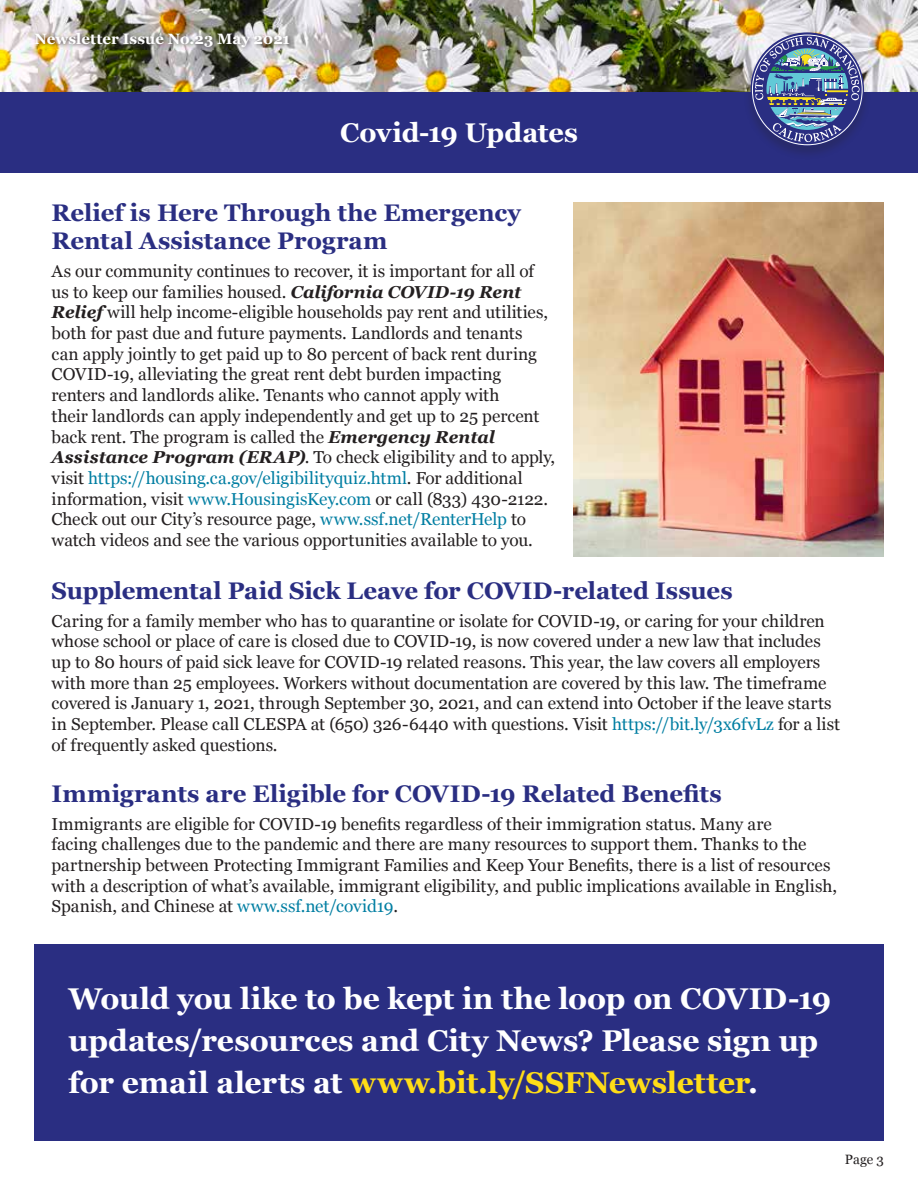
<style>
.page{position:relative;width:918px;height:1188px;background:#fff}
.page>*{position:absolute;margin:0;border:0;box-sizing:border-box;transform-origin:0 0}
.t1{font:700 30px/42px "Georgia";letter-spacing:-.005em;color:#fff}
.t2{font:700 27px "Georgia";letter-spacing:-.015em;color:#fff}
.t3{font:700 24px/28.8px "Georgia";color:#2a2e82}
.t4{font:17.25px/20.7px "Georgia";color:#231f20}
.t5{font:700 15px "Georgia";color:#fff}
.t6{font:13.5px "Georgia";color:#231f20}
.s1{font-weight:700;font-style:italic}
.s2{color:#007ea2}
.s3{color:#ffdd17}
</style>
<div class="page">
<img style="left:0;top:0;width:918px;height:92px">
<div style="left:33px;top:30px;width:263px;height:23px;background:#231f20;opacity:.7"></div>
<div style="left:0;top:92px;width:918px;height:81px;background:#2a2e82"></div>
<div style="left:743px;top:32px;width:128px;height:128px;background:#231f20;opacity:.25"></div>
<svg style="left:751px;top:32px;width:113px;height:114px"></svg>
<div style="left:34px;top:944px;width:850px;height:197px;background:#2a2e82"></div>
<img style="left:573px;top:202px;width:311px;height:354px">
<p class="t5" style="left:35px;top:27px;width:257px">Newsletter Issue No.23 May 2021</p>
<h2 class="t2" style="left:340px;top:112px;width:239px">Covid-19 Updates</h2>
<h3 class="t3" style="left:52px;top:197px;width:471px">Relief is Here Through the Emergency<br>Rental Assistance Program</h3>
<p class="t4" style="left:52px;top:260px;width:505px">As our community continues to recover, it is important for all of us to keep our families housed. <span class="s1">California COVID-19 Rent Relief</span> will help income-eligible households pay rent and utilities, both for past due and future payments. Landlords and tenants<br>can apply jointly to get paid up to 80 percent of back rent during COVID-19, alleviating the great rent debt burden impacting renters and landlords alike. Tenants who cannot apply with<br>their landlords can apply independently and get up to 25 percent back rent. The program is called the <span class="s1">Emergency Rental Assistance Program (ERAP)</span>. To check eligibility and to apply, visit <span class="s2">https://housing.ca.gov/eligibilityquiz.html</span>. For additional information, visit <span class="s2">www.HousingisKey.com</span> or call (833) 430-2122.<br>Check out our City’s resource page, <span class="s2">www.ssf.net/RenterHelp</span> to watch videos and see the various opportunities available to you.</p>
<h3 class="t3" style="left:52px;top:575px;width:683px">Supplemental Paid Sick Leave for COVID-related Issues</h3>
<p class="t4" style="left:52px;top:610px;width:790px">Caring for a family member who has to quarantine or isolate for COVID-19, or caring for your children whose school or place of care is closed due to COVID-19, is now covered under a new law that includes up to 80 hours of paid sick leave for COVID-19 related reasons. This year, the law covers all employers with more than 25 employees. Workers without documentation are covered by this law. The timeframe covered is January 1, 2021, through September 30, 2021, and can extend into October if the leave starts in September. Please call CLESPA at (650) 326-6440 with questions. Visit <span class="s2">https://bit.ly/3x6fvLz</span> for a list of frequently asked questions.</p>
<h3 class="t3" style="left:52px;top:778px;width:672px">Immigrants are Eligible for COVID-19 Related Benefits</h3>
<p class="t4" style="left:52px;top:812px;width:787px">Immigrants are eligible for COVID-19 benefits regardless of their immigration status. Many are<br>facing challenges due to the pandemic and there are many resources to support them. Thanks to the partnership between Protecting Immigrant Families and Keep Your Benefits, there is a list of resources with a description of what’s available, immigrant eligibility, and public implications available in English, Spanish, and Chinese at <span class="s2">www.ssf.net/covid19</span>.</p>
<h1 class="t1" style="left:69px;top:976px;width:764px">Would you like to be kept in the loop on COVID-19 updates/resources and City News? Please sign up for email alerts at <span class="s3">www.bit.ly/SSFNewsletter</span>.</h1>
<p class="t6" style="left:845px;top:1150px;width:41px">Page 3</p>
</div>
